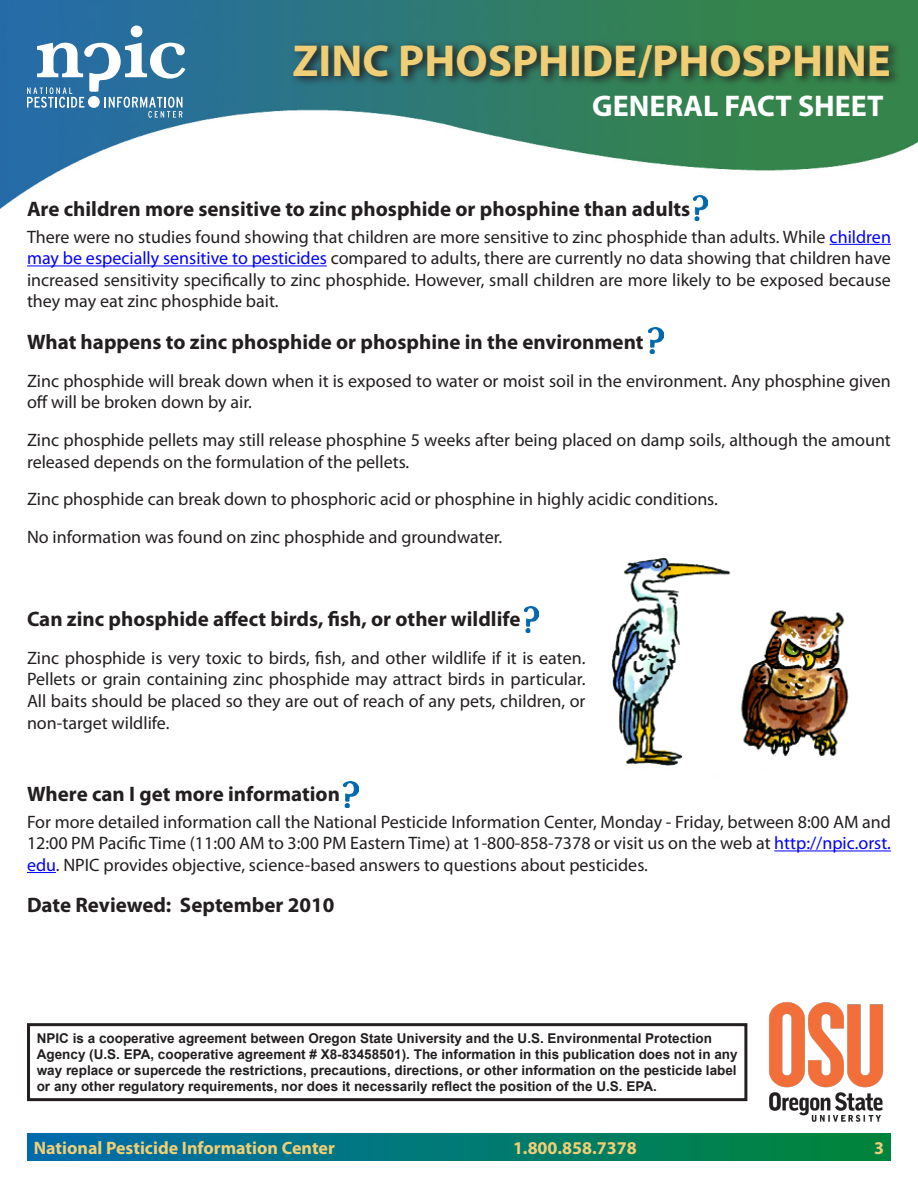
<style>
.page{position:relative;width:918px;height:1188px;background:#fff}
.page>*{position:absolute;margin:0;border:0;box-sizing:border-box;transform-origin:0 0}
.t1{font:700 45px "Myriad Pro";color:#f0ce75}
.t2{font:700 30px "Myriad Pro";color:#fff}
.t3{font:700 21px "Myriad Pro";color:#231f20}
.t4{font:18px/21.6px "Myriad Pro";color:#231f20;text-align:justify}
.t5{font:700 18px "Myriad Pro";color:#f0ce75}
.t6{font:700 13.5px/16.2px "Arial";color:#231f20}
.s1{color:#00f}
</style>
<div class="page">
<div style="left:838px;top:1134px;width:53px;height:27px;background:#00843d"></div>
<div style="left:27px;top:1134px;width:811px;height:27px;background:linear-gradient(to right,#006caf,#008540)"></div>
<img style="left:0;top:0;width:918px;height:208px">
<svg style="left:290px;top:39px;width:611px;height:48px;background:#2c5f4b"></svg>
<svg style="left:131px;top:25px;width:11px;height:12px"></svg>
<svg style="left:27px;top:43px;width:158px;height:75px"></svg>
<img style="left:770px;top:1003px;width:112px;height:119px">
<div style="left:27px;top:1023px;width:720px;height:78px;border:3px solid #231f20"></div>
<hr style="left:830px;top:244px;width:61px;height:1px;background:#00f">
<hr style="left:27px;top:265px;width:300px;height:1px;background:#00f">
<hr style="left:774px;top:850px;width:117px;height:1px;background:#00f">
<svg style="left:27px;top:872px;width:29px;height:1px"></svg>
<img style="left:649px;top:327px;width:14px;height:26px">
<img style="left:524px;top:607px;width:15px;height:26px">
<img style="left:693px;top:195px;width:15px;height:26px">
<img style="left:611px;top:557px;width:238px;height:209px">
<img style="left:344px;top:782px;width:14px;height:26px">
<h1 class="t1" style="left:293px;top:31px;width:600px">ZINC PHOSPHIDE/PHOSPHINE</h1>
<h2 class="t2" style="left:592px;top:87px;width:293px">GENERAL FACT SHEET</h2>
<p class="t3" style="left:27px;top:195px;width:665px">Are children more sensitive to zinc phosphide or phosphine than adults</p>
<p class="t4" style="left:27px;top:225px;width:866px">There were no studies found showing that children are more sensitive to zinc phosphide than adults. While <span class="s1">children may be especially sensitive to pesticides</span> compared to adults, there are currently no data showing that children have increased sensitivity specifically to zinc phosphide. However, small children are more likely to be exposed because they may eat zinc phosphide bait.</p>
<p class="t3" style="left:27px;top:328px;width:618px">What happens to zinc phosphide or phosphine in the environment</p>
<p class="t4" style="left:27px;top:369px;width:865px">Zinc phosphide will break down when it is exposed to water or moist soil in the environment. Any phosphine given off will be broken down by air.</p>
<p class="t4" style="left:27px;top:429px;width:865px">Zinc phosphide pellets may still release phosphine 5 weeks after being placed on damp soils, although the amount released depends on the formulation of the pellets.</p>
<p class="t4" style="left:27px;top:480px;width:692px;line-height:37.8px">Zinc phosphide can break down to phosphoric acid or phosphine in highly acidic conditions.<br>No information was found on zinc phosphide and groundwater.</p>
<p class="t3" style="left:27px;top:605px;width:495px">Can zinc phosphide affect birds, fish, or other wildlife</p>
<p class="t4" style="left:27px;top:647px;width:560px">Zinc phosphide is very toxic to birds, fish, and other wildlife if it is eaten.<br>Pellets or grain containing zinc phosphide may attract birds in particular.<br>All baits should be placed so they are out of reach of any pets, children, or non-target wildlife.</p>
<p class="t3" style="left:27px;top:780px;width:315px">Where can I get more information</p>
<p class="t4" style="left:27px;top:810px;width:866px">For more detailed information call the National Pesticide Information Center, Monday - Friday, between 8:00 AM and 12:00 PM Pacific Time (11:00 AM to 3:00 PM Eastern Time) at 1-800-858-7378 or visit us on the web at <span class="s1">http://npic.orst. edu</span>. NPIC provides objective, science-based answers to questions about pesticides.</p>
<p class="t3" style="left:27px;top:891px;width:309px">Date Reviewed: September 2010</p>
<p class="t6" style="left:37px;top:1030px;width:702px">NPIC is a cooperative agreement between Oregon State University and the U.S. Environmental Protection Agency (U.S. EPA, cooperative agreement # X8-83458501). The information in this publication does not in any way replace or supercede the restrictions, precautions, directions, or other information on the pesticide label or any other regulatory requirements, nor does it necessarily reflect the position of the U.S. EPA.</p>
<p class="t5" style="left:34px;top:1136px;width:303px">National Pesticide Information Center</p>
<p class="t5" style="left:513px;top:1136px;width:125px">1.800.858.7378</p>
<p class="t5" style="left:874px;top:1136px;width:11px">3</p>
</div>
